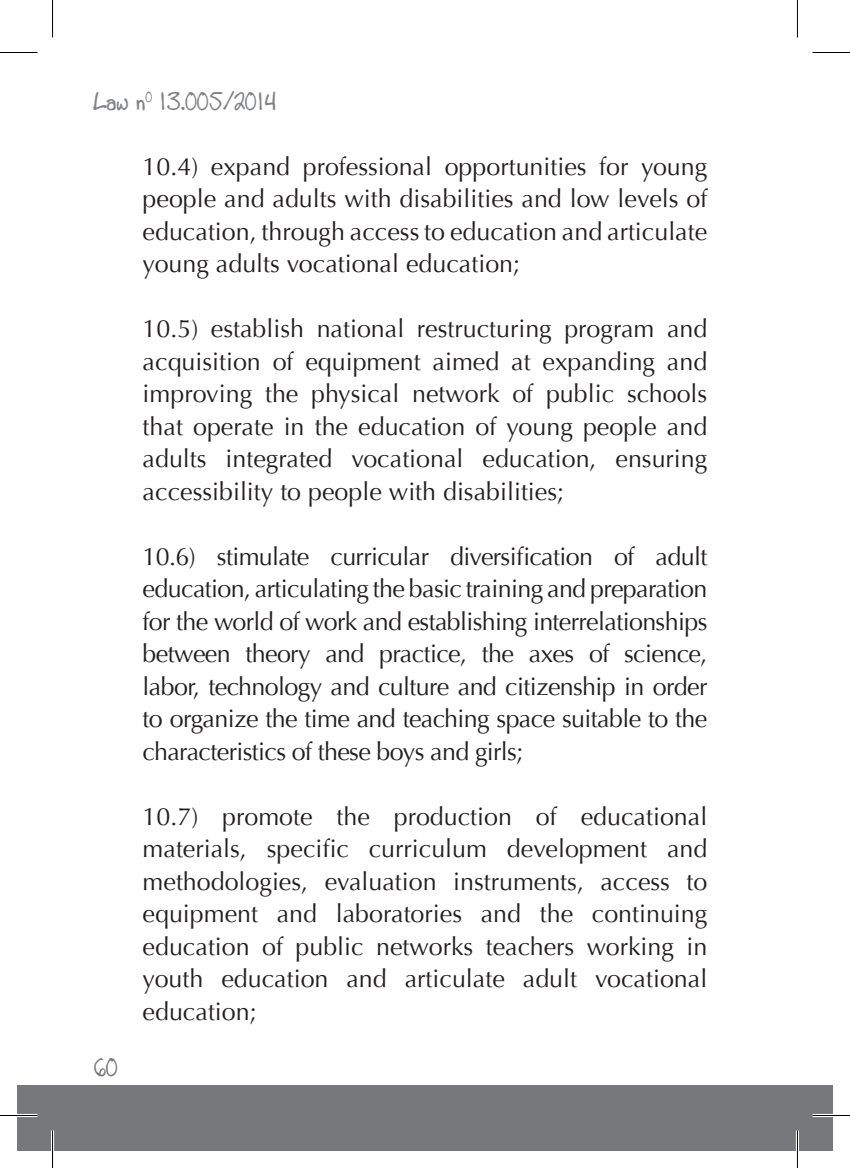
<style>
.page{position:relative;width:850px;height:1168px;background:#fff}
.page>*{position:absolute;margin:0;border:0;box-sizing:border-box;transform-origin:0 0}
.t1{font:25px/32.5px "Optima";color:#231f20;text-align:justify}
.t2{font:25px "Andrew Script";color:#808285}
.t3{font:25px "Andrew Script";color:#76787b}
</style>
<div class="page">
<div style="left:17px;top:1085px;width:815px;height:66px;background:#76787b"></div>
<hr style="left:0;top:1114px;width:38px;height:3px;background:#fff">
<hr style="left:812px;top:1114px;width:37px;height:3px;background:#fff">
<hr style="left:51px;top:1130px;width:3px;height:38px;background:#fff">
<hr style="left:795px;top:1130px;width:3px;height:38px;background:#fff">
<hr style="left:0;top:52px;width:38px;height:1px;background:#000">
<hr style="left:812px;top:52px;width:37px;height:1px;background:#000">
<hr style="left:0;top:1115px;width:38px;height:1px;background:#000">
<hr style="left:812px;top:1115px;width:37px;height:1px;background:#000">
<hr style="left:52px;top:0;width:1px;height:38px;background:#000">
<hr style="left:52px;top:1130px;width:1px;height:38px;background:#000">
<hr style="left:796px;top:0;width:1px;height:38px;background:#000">
<hr style="left:796px;top:1130px;width:1px;height:38px;background:#000">
<p class="t2" style="left:93px;top:87px;width:184px">Law n<sup>0</sup> 13.005/2014</p>
<p class="t3" style="left:93px;top:1053px;width:26px">60</p>
<p class="t1" style="left:142px;top:150px;width:566px">10.4) expand professional opportunities for young people and adults with disabilities and low levels of education, through access to education and articulate young adults vocational education;</p>
<p class="t1" style="left:142px;top:313px;width:566px">10.5) establish national restructuring program and acquisition of equipment aimed at expanding and improving the physical network of public schools that operate in the education of young people and adults integrated vocational education, ensuring accessibility to people with disabilities;</p>
<p class="t1" style="left:142px;top:540px;width:566px">10.6) stimulate curricular diversification of adult education, articulating the basic training and preparation for the world of work and establishing interrelationships between theory and practice, the axes of science, labor, technology and culture and citizenship in order to organize the time and teaching space suitable to the characteristics of these boys and girls;</p>
<p class="t1" style="left:142px;top:800px;width:566px">10.7) promote the production of educational materials, specific curriculum development and methodologies, evaluation instruments, access to equipment and laboratories and the continuing education of public networks teachers working in youth education and articulate adult vocational education;</p>
</div>
